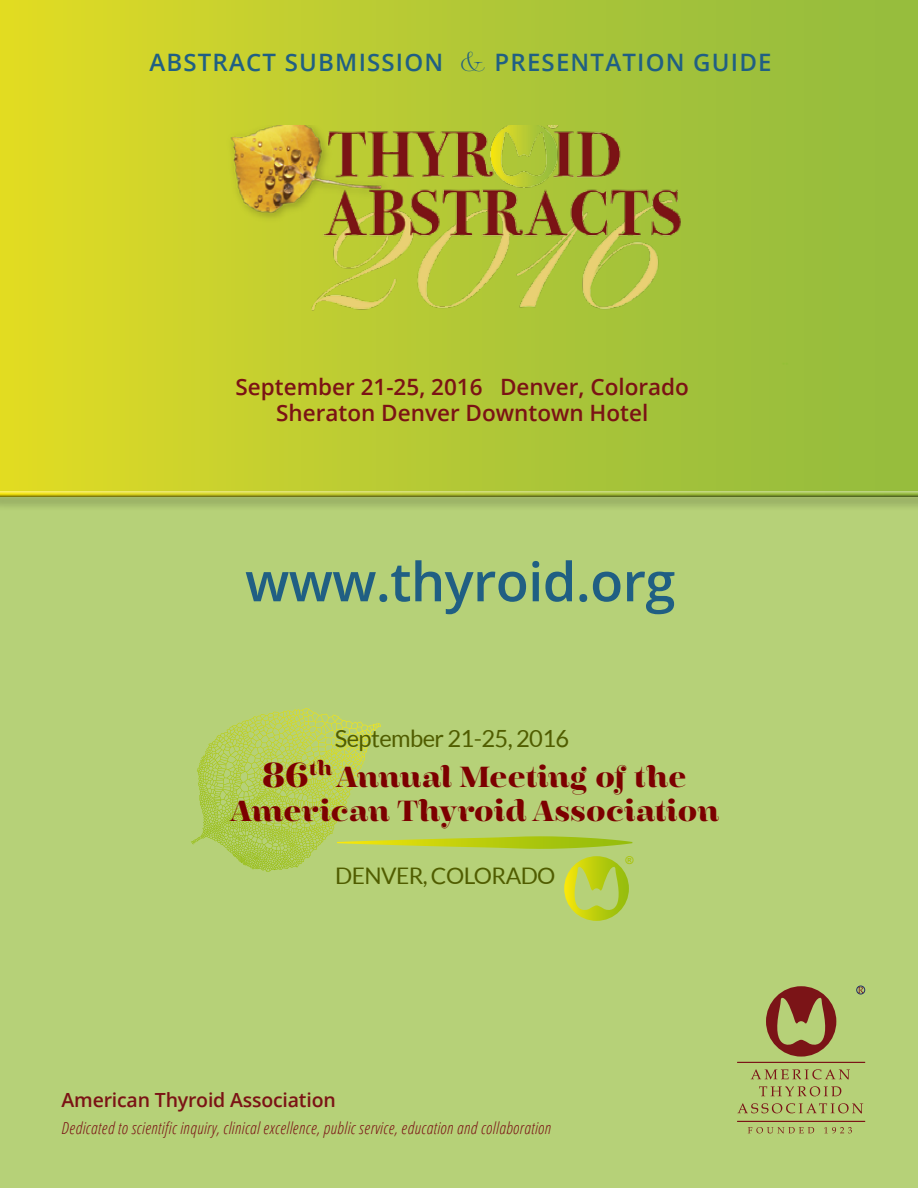
<style>
.page{position:relative;width:918px;height:1188px;background:#b6d178}
.page>*{position:absolute;margin:0;border:0;box-sizing:border-box;transform-origin:0 0}
.t1{font:600 54px "Open Sans";letter-spacing:-.01em;color:#205f83}
.t2{font:700 28.95px/34.2px "Encorpada Essential";letter-spacing:-.005em;color:#7c0000;text-align:center}
.t3{font:600 24px "Open Sans";letter-spacing:.05em;color:#205f83}
.t4{font:23.7px "Lato";letter-spacing:-.025em;color:#505d00}
.t5{font:22.8px "Lato";letter-spacing:-.025em;color:#505d00}
.t6{font:600 22.5px/25.5px "Open Sans";color:#7b1315;text-align:center}
.t7{font:600 19.5px "Open Sans";letter-spacing:-.01em;color:#7b1315}
.t8{font:italic 300 condensed 16.5px "Open Sans";letter-spacing:.025em;color:#7b1315}
.t9{font:600 10.8px "Gill Sans";color:#a8c200}
.s1{font-family:"Encorpada Essential";font-weight:200;font-size:25.5px}
.s2{font-size:34.35px}
</style>
<div class="page">
<div style="left:0;top:0;width:918px;height:495px;background:linear-gradient(to right,#ddda26,#8fba41)"></div>
<svg style="left:564px;top:856px;width:65px;height:65px"></svg>
<svg style="left:244px;top:708px;width:62px;height:13px"></svg>
<svg style="left:337px;top:836px;width:295px;height:13px"></svg>
<svg style="left:766px;top:986px;width:70px;height:71px"></svg>
<hr style="left:737px;top:1121px;width:128px;height:1px;background:#7b1417">
<hr style="left:737px;top:1062px;width:128px;height:1px;background:#7b1417">
<svg style="left:751px;top:1069px;width:99px;height:10px"></svg>
<svg style="left:759px;top:1086px;width:82px;height:10px"></svg>
<svg style="left:737px;top:1103px;width:126px;height:10px"></svg>
<svg style="left:748px;top:1127px;width:66px;height:6px"></svg>
<svg style="left:824px;top:1127px;width:28px;height:6px"></svg>
<div style="left:857px;top:986px;width:8px;height:8px;border:1px solid #232f66;border-radius:50%"></div>
<svg style="left:858px;top:987px;width:6px;height:6px"></svg>
<div style="left:0;top:489px;width:918px;height:23px;background:#000;opacity:.25"></div>
<div style="left:0;top:490px;width:918px;height:9px;background:#000;opacity:.75"></div>
<img style="left:224px;top:125px;width:470px;height:203px">
<h3 class="t3" style="left:149px;top:46px;width:624px">ABSTRACT SUBMISSION <span class="s1">&amp;</span> PRESENTATION GUIDE</h3>
<h3 class="t6" style="left:236px;top:374px;width:455px">September 21-25, 2016 Denver, Colorado<br>Sheraton Denver Downtown Hotel</h3>
<h1 class="t1" style="left:245px;top:545px;width:432px">www.thyroid.org</h1>
<h3 class="t4" style="left:335px;top:725px;width:236px">September 21-25, 2016</h3>
<h2 class="t2" style="left:229px;top:759px;width:492px"><span class="s2">86</span><sup>th</sup>Annual Meeting of the<br>American Thyroid Association</h2>
<h3 class="t5" style="left:335px;top:863px;width:222px">DENVER, COLORADO</h3>
<p class="t9" style="left:626px;top:854px;width:10px">®</p>
<p class="t7" style="left:62px;top:1087px;width:276px">American Thyroid Association</p>
<p class="t8" style="left:62px;top:1117px;width:491px">Dedicated to scientific inquiry, clinical excellence, public service, education and collaboration</p>
</div>
